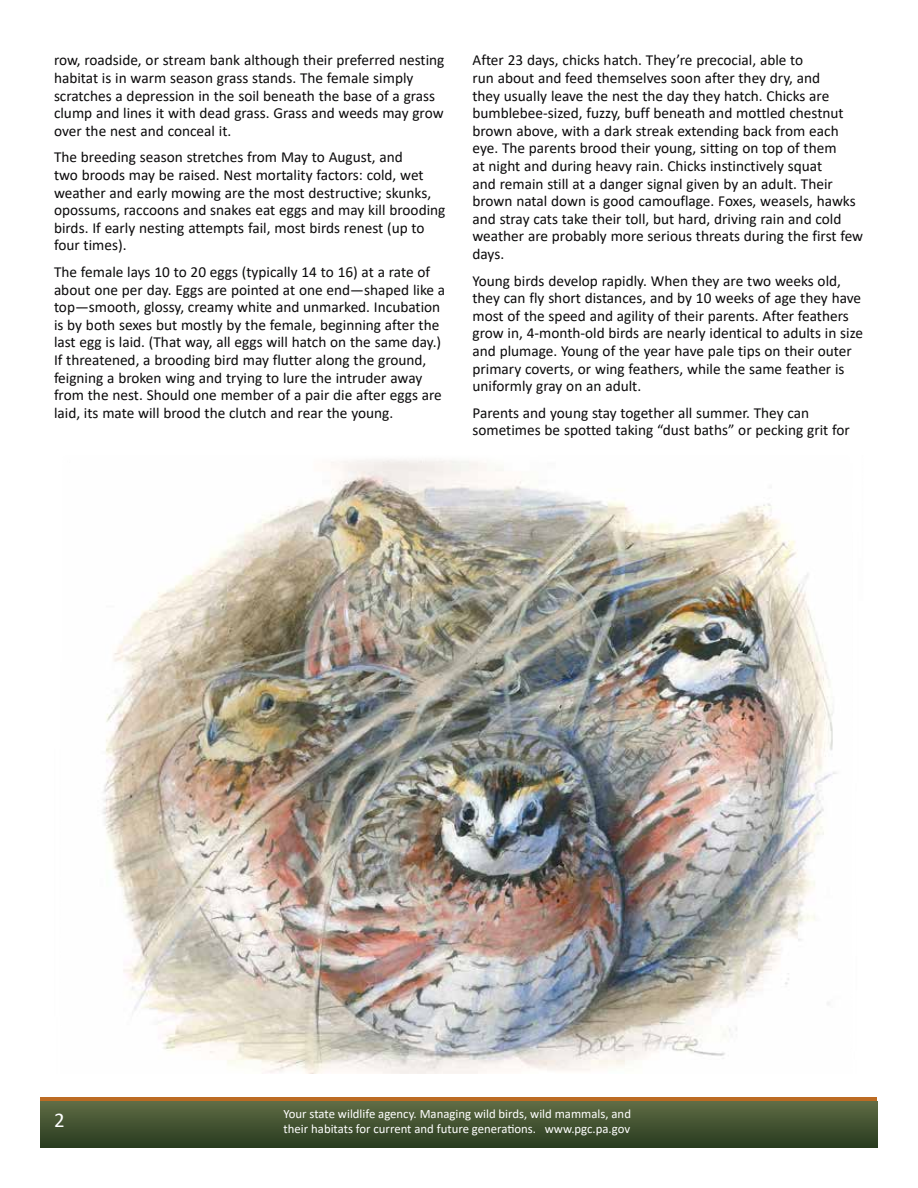
<style>
.page{position:relative;width:918px;height:1188px;background:#fff}
.page>*{position:absolute;margin:0;border:0;box-sizing:border-box;transform-origin:0 0}
.t1{font:21px "Calibri";color:#fff}
.t2{font:15.3px/17.5px "Calibri";color:#0b0a0b}
.t3{font:12.75px/15px "Calibri";color:#fff}
</style>
<div class="page">
<div style="left:40px;top:1097px;width:838px;height:19px;background:#bc6b23"></div>
<div style="left:40px;top:1101px;width:838px;height:46px;background:linear-gradient(to bottom,#606c45,#293c20)"></div>
<img style="left:102px;top:459px;width:735px;height:615px">
<p class="t2" style="left:54px;top:51px;width:392px">row, roadside, or stream bank although their preferred nesting habitat is in warm season grass stands. The female simply scratches a depression in the soil beneath the base of a grass clump and lines it with dead grass. Grass and weeds may grow over the nest and conceal it.</p>
<p class="t2" style="left:54px;top:148px;width:393px">The breeding season stretches from May to August, and<br>two broods may be raised. Nest mortality factors: cold, wet weather and early mowing are the most destructive; skunks, opossums, raccoons and snakes eat eggs and may kill brooding birds. If early nesting attempts fail, most birds renest (up to four times).</p>
<p class="t2" style="left:54px;top:263px;width:393px">The female lays 10 to 20 eggs (typically 14 to 16) at a rate of about one per day. Eggs are pointed at one end—shaped like a top—smooth, glossy, creamy white and unmarked. Incubation is by both sexes but mostly by the female, beginning after the last egg is laid. (That way, all eggs will hatch on the same day.)<br>If threatened, a brooding bird may flutter along the ground, feigning a broken wing and trying to lure the intruder away from the nest. Should one member of a pair die after eggs are laid, its mate will brood the clutch and rear the young.</p>
<p class="t2" style="left:473px;top:51px;width:392px">After 23 days, chicks hatch. They’re precocial, able to<br>run about and feed themselves soon after they dry, and<br>they usually leave the nest the day they hatch. Chicks are bumblebee-sized, fuzzy, buff beneath and mottled chestnut brown above, with a dark streak extending back from each eye. The parents brood their young, sitting on top of them<br>at night and during heavy rain. Chicks instinctively squat<br>and remain still at a danger signal given by an adult. Their brown natal down is good camouflage. Foxes, weasels, hawks and stray cats take their toll, but hard, driving rain and cold weather are probably more serious threats during the first few days.</p>
<p class="t2" style="left:473px;top:271px;width:392px">Young birds develop rapidly. When they are two weeks old, they can fly short distances, and by 10 weeks of age they have most of the speed and agility of their parents. After feathers grow in, 4-month-old birds are nearly identical to adults in size and plumage. Young of the year have pale tips on their outer primary coverts, or wing feathers, while the same feather is uniformly gray on an adult.</p>
<p class="t2" style="left:473px;top:404px;width:379px">Parents and young stay together all summer. They can sometimes be spotted taking “dust baths” or pecking grit for</p>
<h1 class="t1" style="left:54px;top:1105px;width:12px">2</h1>
<p class="t3" style="left:284px;top:1106px;width:349px">Your state wildlife agency. Managing wild birds, wild mammals, and their habitats for current and future generations. www.pgc.pa.gov</p>
</div>
